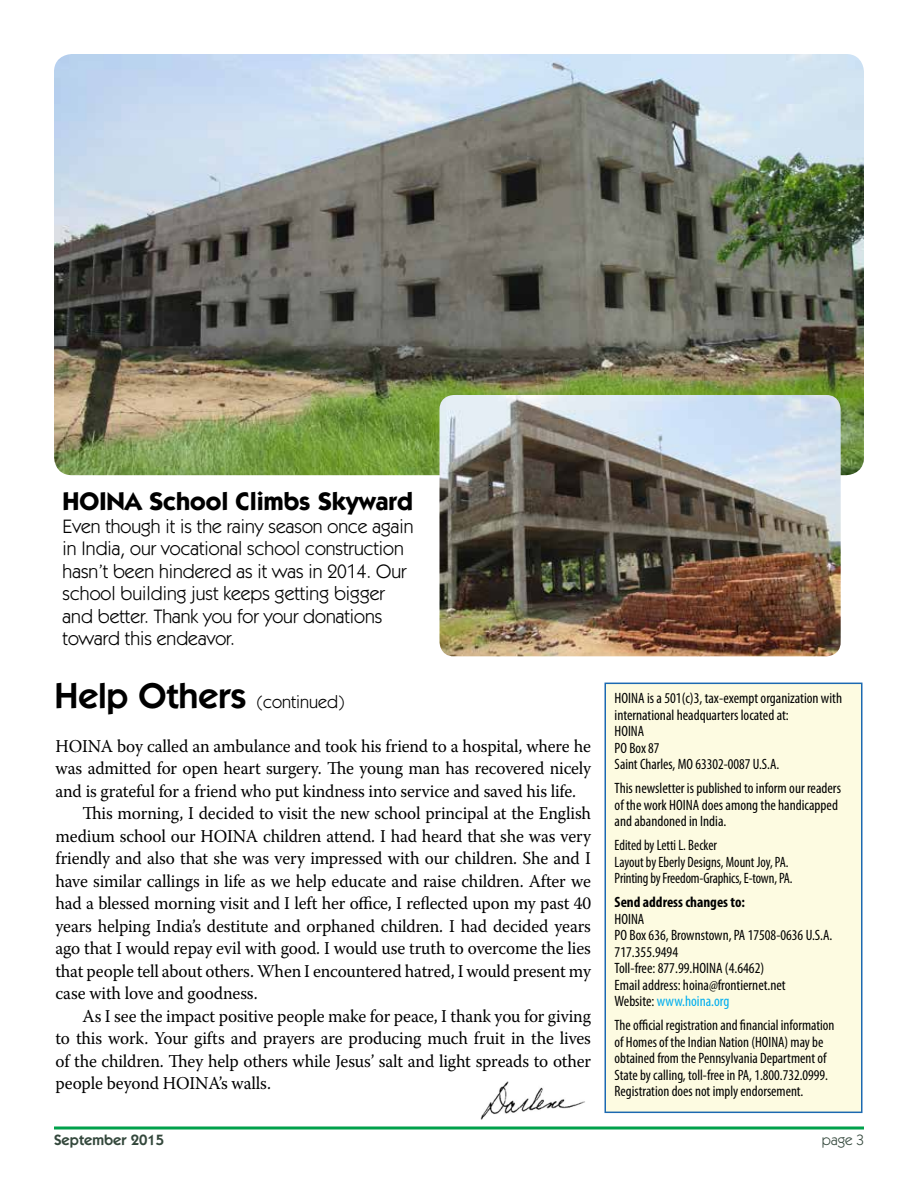
<style>
.page{position:relative;width:918px;height:1188px;background:#fff}
.page>*{position:absolute;margin:0;border:0;box-sizing:border-box;transform-origin:0 0}
.t1{font:700 25.5px "Itc Kabel";color:#000}
.t2{font:19.5px/22.5px "Itc Kabel";color:#000}
.t3{font:18px "Warnock Pro";letter-spacing:-.01em;color:#000;scale:.96 1}
.t4{font:18px "Itc Kabel";color:#000}
.t5{font:condensed 15px/16.5px "Myriad Pro";color:#000}
.t6{font:condensed 15px/16.5px "Myriad Pro";color:#000;scale:.94 1}
.t7{font:600 15px "Itc Kabel";color:#34483c}
.t8{font:15px "Itc Kabel";color:#34483c}
.s1{font-weight:600;font-size:36px}
.s2{font-weight:700}
.s3{color:#00aeef}
</style>
<div class="page">
<svg style="left:54px;top:1126px;width:810px;height:4px;background:#3fb877"></svg>
<img style="left:480px;top:1081px;width:105px;height:39px">
<div style="left:604px;top:683px;width:258px;height:430px;background:#fdfbe1;border:2px solid #1c69b1"></div>
<img style="left:54px;top:54px;width:810px;height:421px">
<img style="left:440px;top:395px;width:401px;height:261px">
<p class="t1" style="left:63px;top:486px;width:352px">HOINA School Climbs Skyward</p>
<p class="t2" style="left:63px;top:515px;width:352px">Even though it is the rainy season once again in India, our vocational school construction hasn’t been hindered as it was in 2014. Our school building just keeps getting bigger and better. Thank you for your donations toward this endeavor.</p>
<p class="t4" style="left:55px;top:692px;width:291px"><span class="s1">Help Others</span> (continued)</p>
<p class="t3" style="left:56px;top:735px;width:559px">HOINA boy called an ambulance and took his friend to a hospital, where he</p>
<p class="t3" style="left:56px;top:757px;width:559px">was admitted for open heart surgery. The young man has recovered nicely</p>
<p class="t3" style="left:56px;top:780px;width:544px">and is grateful for a friend who put kindness into service and saved his life.</p>
<p class="t3" style="left:82px;top:802px;width:531px">This morning, I decided to visit the new school principal at the English</p>
<p class="t3" style="left:56px;top:825px;width:559px">medium school our HOINA children attend. I had heard that she was very</p>
<p class="t3" style="left:56px;top:847px;width:559px">friendly and also that she was very impressed with our children. She and I</p>
<p class="t3" style="left:56px;top:870px;width:559px">have similar callings in life as we help educate and raise children. After we</p>
<p class="t3" style="left:56px;top:892px;width:559px">had a blessed morning visit and I left her office, I reflected upon my past 40</p>
<p class="t3" style="left:56px;top:915px;width:559px">years helping India’s destitute and orphaned children. I had decided years</p>
<p class="t3" style="left:56px;top:937px;width:559px">ago that I would repay evil with good. I would use truth to overcome the lies</p>
<p class="t3" style="left:56px;top:960px;width:559px">that people tell about others. When I encountered hatred, I would present my</p>
<p class="t3" style="left:56px;top:982px;width:212px">case with love and goodness.</p>
<p class="t3" style="left:82px;top:1005px;width:531px">As I see the impact positive people make for peace, I thank you for giving</p>
<p class="t3" style="left:56px;top:1027px;width:559px">to this work. Your gifts and prayers are producing much fruit in the lives</p>
<p class="t3" style="left:56px;top:1050px;width:559px">of the children. They help others while Jesus’ salt and light spreads to other</p>
<p class="t3" style="left:56px;top:1072px;width:226px">people beyond HOINA’s walls.</p>
<p class="t5" style="left:615px;top:690px;width:229px">HOINA is a 501(c)3, tax-exempt organization with international headquarters located at:<br>HOINA<br>PO Box 87<br>Saint Charles, MO 63302-0087 U.S.A.</p>
<p class="t5" style="left:615px;top:780px;width:228px">This newsletter is published to inform our readers of the work HOINA does among the handicapped and abandoned in India.</p>
<p class="t6" style="left:615px;top:837px;width:191px">Edited by Letti L. Becker<br>Layout by Eberly Designs, Mount Joy, PA.<br>Printing by Freedom-Graphics, E-town, PA.</p>
<p class="t5" style="left:615px;top:894px;width:219px"><span class="s2">Send address changes to:<br></span>HOINA<br>PO Box 636, Brownstown, PA 17508-0636 U.S.A.<br>717.355.9494<br>Toll-free: 877.99.HOINA (4.6462)<br>Email address: hoina@frontiernet.net<br>Website: <span class="s3">www.hoina.org</span></p>
<p class="t5" style="left:615px;top:1017px;width:221px">The official registration and financial information of Homes of the Indian Nation (HOINA) may be obtained from the Pennsylvania Department of State by calling, toll-free in PA, 1.800.732.0999.<br>Registration does not imply endorsement.</p>
<p class="t7" style="left:54px;top:1131px;width:112px">September 2015</p>
<p class="t8" style="left:822px;top:1131px;width:44px">page 3</p>
</div>
